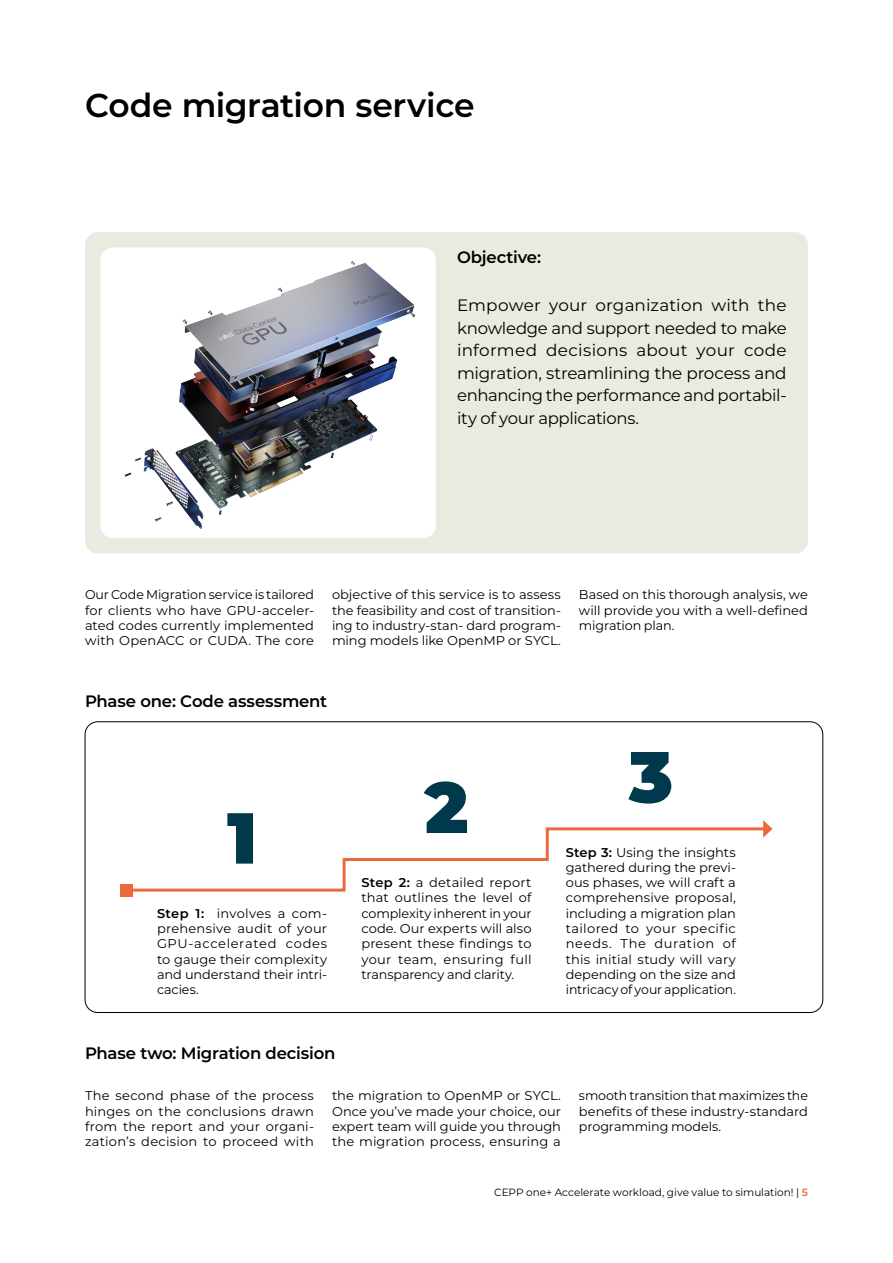
<style>
.page{position:relative;width:893px;height:1263px;background:#fff}
.page>*{position:absolute;margin:0;border:0;box-sizing:border-box;transform-origin:0 0}
.t1{font:900 72px "Montserrat";color:#00394b}
.t2{font:600 33px "Montserrat";letter-spacing:-.01em;color:#000}
.t3{font:16.5px/22.5px "Montserrat";letter-spacing:-.02em;color:#000;text-align:justify}
.t4{font:600 16.5px "Montserrat";letter-spacing:-.015em;color:#000}
.t5{font:12.75px/15.3px "Montserrat";color:#000;text-align:justify}
.t6{font:10.5px "Montserrat";color:#000}
.s1{font-weight:600}
.s2{font-weight:600;color:#ec683d}
</style>
<div class="page">
<div style="left:85px;top:232px;width:723px;height:321px;background:#ebeae1;border-radius:13px"></div>
<div style="left:100px;top:247px;width:336px;height:291px;background:#fff;border-radius:13px"></div>
<img style="left:124px;top:261px;width:292px;height:268px">
<svg style="left:132px;top:820px;width:640px;height:73px"></svg>
<div style="left:120px;top:884px;width:12px;height:12px;background:#ec683d"></div>
<h2 class="t2" style="left:85px;top:83px;width:391px">Code migration service</h2>
<p class="t4" style="left:457px;top:247px;width:85px">Objective:</p>
<p class="t3" style="left:457px;top:294px;width:331px">Empower your organization with the knowledge and support needed to make informed decisions about your code migration, streamlining the process and enhancing the performance and portabil&shy;ity of your applications.</p>
<p class="t5" style="left:85px;top:587px;width:230px">Our Code Migration service is tailored for clients who have GPU-acceler&shy;ated codes currently implemented with OpenACC or CUDA. The core</p>
<p class="t5" style="left:332px;top:587px;width:230px">objective of this service is to assess the feasibility and cost of transition&shy;ing to industry-stan- dard program&shy;ming models like OpenMP or SYCL.</p>
<p class="t5" style="left:579px;top:587px;width:230px">Based on this thorough analysis, we will provide you with a well-defined migration plan.</p>
<p class="t4" style="left:85px;top:690px;width:244px">Phase one: Code assessment</p>
<h1 class="t1" style="left:227px;top:790px;width:32px">1</h1>
<p class="t5" style="left:157px;top:905px;width:172px"><span class="s1">Step 1:</span> involves a com&shy;prehensive audit of your GPU-accelerated codes to gauge their complexity and understand their intri&shy;cacies.</p>
<p class="t4" style="left:85px;top:1042px;width:252px">Phase two: Migration decision</p>
<h1 class="t1" style="left:425px;top:759px;width:45px">2</h1>
<p class="t5" style="left:361px;top:875px;width:172px"><span class="s1">Step 2:</span> a detailed report that outlines the level of complexity inherent in your code. Our experts will also present these findings to your team, ensuring full transparency and clarity.</p>
<h1 class="t1" style="left:629px;top:729px;width:46px">3</h1>
<p class="t5" style="left:566px;top:844px;width:172px"><span class="s1">Step 3:</span> Using the insights gathered during the previ&shy;ous phases, we will craft a comprehensive proposal, including a migration plan tailored to your specific needs. The duration of this initial study will vary depending on the size and intricacy of your application.</p>
<p class="t5" style="left:85px;top:1088px;width:230px">The second phase of the process hinges on the conclusions drawn from the report and your organi&shy;zation’s decision to proceed with</p>
<p class="t5" style="left:332px;top:1088px;width:230px">the migration to OpenMP or SYCL.<br>Once you’ve made your choice, our expert team will guide you through the migration process, ensuring a</p>
<p class="t5" style="left:579px;top:1088px;width:230px">smooth transition that maximizes the benefits of these industry-standard programming models.</p>
<p class="t6" style="left:494px;top:1185px;width:315px">CEPP one+ Accelerate workload, give value to simulation! | <span class="s2">5</span></p>
</div>
